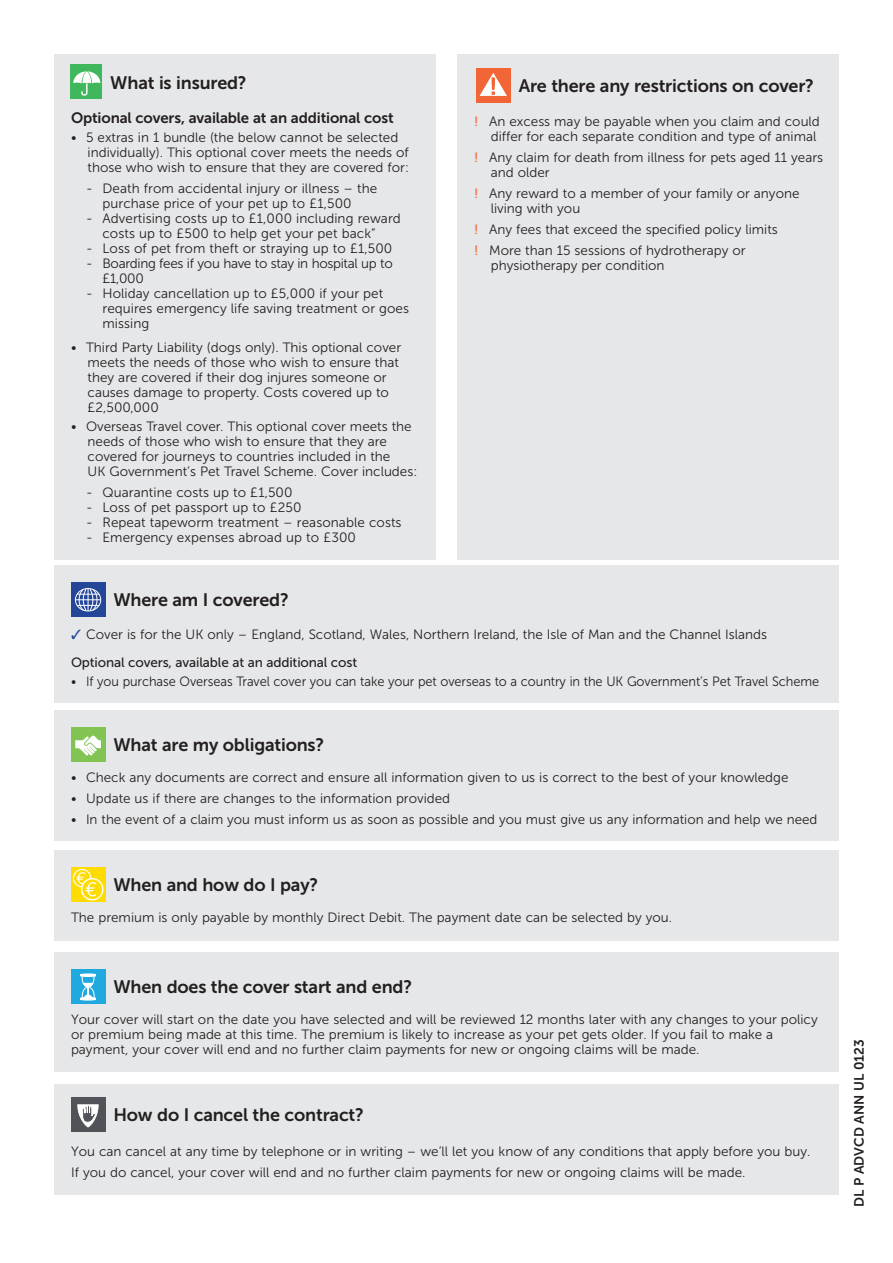
<style>
.page{position:relative;width:893px;height:1263px;background:#fff}
.page>*{position:absolute;margin:0;border:0;box-sizing:border-box;transform-origin:0 0}
.t1{font:18px "Museo Sans 700";letter-spacing:-.01em;color:#231f20}
.Box_H1{font:15px "Museo Sans 700";letter-spacing:-.01em;color:#231f20}
.Box_Txt{font:13.5px/15px "Museo Sans 300";color:#231f20}
.Box_Bullet_sublist{font:13.5px/15px "Museo Sans 300";letter-spacing:.005em;color:#231f20}
.Box_Txt-2{font:13.5px "Museo Sans 300";color:#231f20;scale:.95 1}
.Box_Bullet_sublist-2{font:13.5px/15px "Museo Sans 300";letter-spacing:-.025em;color:#231f20}
.Box_H2{font:13.5px "Museo Sans 500";letter-spacing:-.01em;color:#231f20}
.t2{font:13.5px "Museo Sans 700";color:#231f20}
.s1{font-family:"Museo Sans 500";color:#f26536}
.s2{color:#234699}
</style>
<div class="page">
<div style="left:54px;top:1084px;width:785px;height:111px;background:#e6e7e9"></div>
<div style="left:71px;top:1097px;width:34px;height:34px;background:#505458"></div>
<svg style="left:77px;top:1104px;width:22px;height:24px"></svg>
<div style="left:54px;top:952px;width:785px;height:120px;background:#e6e7e9"></div>
<div style="left:71px;top:969px;width:34px;height:35px;background:#1fa9df"></div>
<svg style="left:80px;top:973px;width:16px;height:27px"></svg>
<div style="left:54px;top:850px;width:785px;height:91px;background:#e6e7e9"></div>
<div style="left:71px;top:867px;width:34px;height:35px;background:#ffdc01"></div>
<div style="left:73px;top:869px;width:18px;height:18px;border:1px solid #fff;border-radius:50%"></div>
<svg style="left:82px;top:879px;width:21px;height:21px"></svg>
<div style="left:81px;top:878px;width:22px;height:22px;border:1px solid #fff;border-radius:50%"></div>
<svg style="left:76px;top:872px;width:20px;height:24px"></svg>
<div style="left:54px;top:710px;width:785px;height:131px;background:#e6e7e9"></div>
<div style="left:71px;top:727px;width:34px;height:34px;background:#81c453"></div>
<svg style="left:75px;top:735px;width:26px;height:21px"></svg>
<div style="left:54px;top:566px;width:785px;height:137px;background:#e6e7e9"></div>
<div style="left:71px;top:583px;width:34px;height:34px;background:#234699"></div>
<svg style="left:74px;top:588px;width:28px;height:24px"></svg>
<div style="left:457px;top:54px;width:382px;height:505px;background:#e6e7e9"></div>
<div style="left:476px;top:68px;width:34px;height:34px;background:#f26536"></div>
<svg style="left:480px;top:73px;width:27px;height:23px"></svg>
<div style="left:54px;top:54px;width:382px;height:505px;background:#e6e7e9"></div>
<div style="left:71px;top:65px;width:31px;height:34px;background:#40b75c"></div>
<svg style="left:73px;top:71px;width:27px;height:25px"></svg>
<p class="t1" style="left:110px;top:72px;width:138px">What is insured?</p>
<p class="Box_H1" style="left:71px;top:109px;width:324px">Optional covers, available at an additional cost</p>
<p class="Box_Txt" style="left:88px;top:130px;width:323px;text-indent:-17px">• 5 extras in 1 bundle (the below cannot be selected individually). This optional cover meets the needs of those who wish to ensure that they are covered for:</p>
<p class="Box_Bullet_sublist" style="left:102px;top:181px;width:276px;text-indent:-16px">- Death from accidental injury or illness – the purchase price of your pet up to £1,500</p>
<p class="Box_Bullet_sublist" style="left:102px;top:211px;width:300px;text-indent:-16px">- Advertising costs up to £1,000 including reward costs up to £500 to help get your pet back”</p>
<p class="Box_Bullet_sublist" style="left:86px;top:241px;width:307px">- Loss of pet from theft or straying up to £1,500</p>
<p class="Box_Bullet_sublist-2" style="left:102px;top:256px;width:292px;text-indent:-16px">- Boarding fees if you have to stay in hospital up to £1,000</p>
<p class="Box_Bullet_sublist" style="left:102px;top:286px;width:308px;text-indent:-16px">- Holiday cancellation up to £5,000 if your pet requires emergency life saving treatment or goes missing</p>
<p class="Box_Txt" style="left:88px;top:340px;width:315px;text-indent:-17px">• Third Party Liability (dogs only). This optional cover meets the needs of those who wish to ensure that they are covered if their dog injures someone or causes damage to property. Costs covered up to £2,500,000</p>
<p class="Box_Txt" style="left:88px;top:419px;width:331px;text-indent:-17px">• Overseas Travel cover. This optional cover meets the needs of those who wish to ensure that they are covered for journeys to countries included in the<br>UK Government’s Pet Travel Scheme. Cover includes:</p>
<p class="Box_Bullet_sublist" style="left:86px;top:485px;width:208px">- Quarantine costs up to £1,500</p>
<p class="Box_Bullet_sublist" style="left:86px;top:500px;width:217px">- Loss of pet passport up to £250</p>
<p class="Box_Bullet_sublist" style="left:86px;top:515px;width:317px">- Repeat tapeworm treatment – reasonable costs</p>
<p class="Box_Bullet_sublist" style="left:86px;top:530px;width:271px">- Emergency expenses abroad up to £300</p>
<p class="t1" style="left:113px;top:590px;width:177px">Where am I covered?</p>
<p class="t1" style="left:519px;top:76px;width:297px">Are there any restrictions on cover?</p>
<p class="Box_Txt" style="left:474px;top:114px;width:347px;text-align:right"><span class="s1">!</span> An excess may be payable when you claim and could differ for each separate condition and type of animal</p>
<p class="Box_Txt" style="left:491px;top:150px;width:334px;text-indent:-17px"><span class="s1">!</span> Any claim for death from illness for pets aged 11 years and older</p>
<p class="Box_Txt" style="left:491px;top:186px;width:310px;text-indent:-17px"><span class="s1">!</span> Any reward to a member of your family or anyone living with you</p>
<p class="Box_Txt" style="left:474px;top:222px;width:305px"><span class="s1">!</span> Any fees that exceed the specified policy limits</p>
<p class="Box_Txt" style="left:491px;top:243px;width:257px;text-indent:-17px"><span class="s1">!</span> More than 15 sessions of hydrotherapy or physiotherapy per condition</p>
<p class="Box_Txt" style="left:71px;top:627px;width:698px"><span class="s2">✓</span> Cover is for the UK only – England, Scotland, Wales, Northern Ireland, the Isle of Man and the Channel Islands</p>
<p class="Box_H2" style="left:71px;top:655px;width:288px">Optional covers, available at an additional cost</p>
<p class="Box_Txt-2" style="left:71px;top:674px;width:789px">• If you purchase Overseas Travel cover you can take your pet overseas to a country in the UK Government’s Pet Travel Scheme</p>
<p class="t1" style="left:113px;top:735px;width:212px">What are my obligations?</p>
<p class="Box_Txt" style="left:71px;top:770px;width:719px">• Check any documents are correct and ensure all information given to us is correct to the best of your knowledge</p>
<p class="Box_Txt" style="left:71px;top:791px;width:381px">• Update us if there are changes to the information provided</p>
<p class="Box_Txt" style="left:71px;top:812px;width:748px">• In the event of a claim you must inform us as soon as possible and you must give us any information and help we need</p>
<p class="t1" style="left:113px;top:875px;width:206px">When and how do I pay?</p>
<p class="Box_Txt" style="left:71px;top:910px;width:603px">The premium is only payable by monthly Direct Debit. The payment date can be selected by you.</p>
<p class="t1" style="left:113px;top:977px;width:300px">When does the cover start and end?</p>
<p class="Box_Txt" style="left:71px;top:1012px;width:748px">Your cover will start on the date you have selected and will be reviewed 12 months later with any changes to your policy or premium being made at this time. The premium is likely to increase as your pet gets older. If you fail to make a payment, your cover will end and no further claim payments for new or ongoing claims will be made.</p>
<p class="t1" style="left:113px;top:1105px;width:252px">How do I cancel the contract?</p>
<p class="Box_Txt" style="left:71px;top:1144px;width:741px">You can cancel at any time by telephone or in writing – we’ll let you know of any conditions that apply before you buy.</p>
<p class="Box_Txt" style="left:71px;top:1165px;width:676px">If you do cancel, your cover will end and no further claim payments for new or ongoing claims will be made.</p>
<p class="t2" style="left:852px;top:1207px;width:169px;rotate:-90deg">DL P ADVCD ANN UL 0123</p>
</div>
